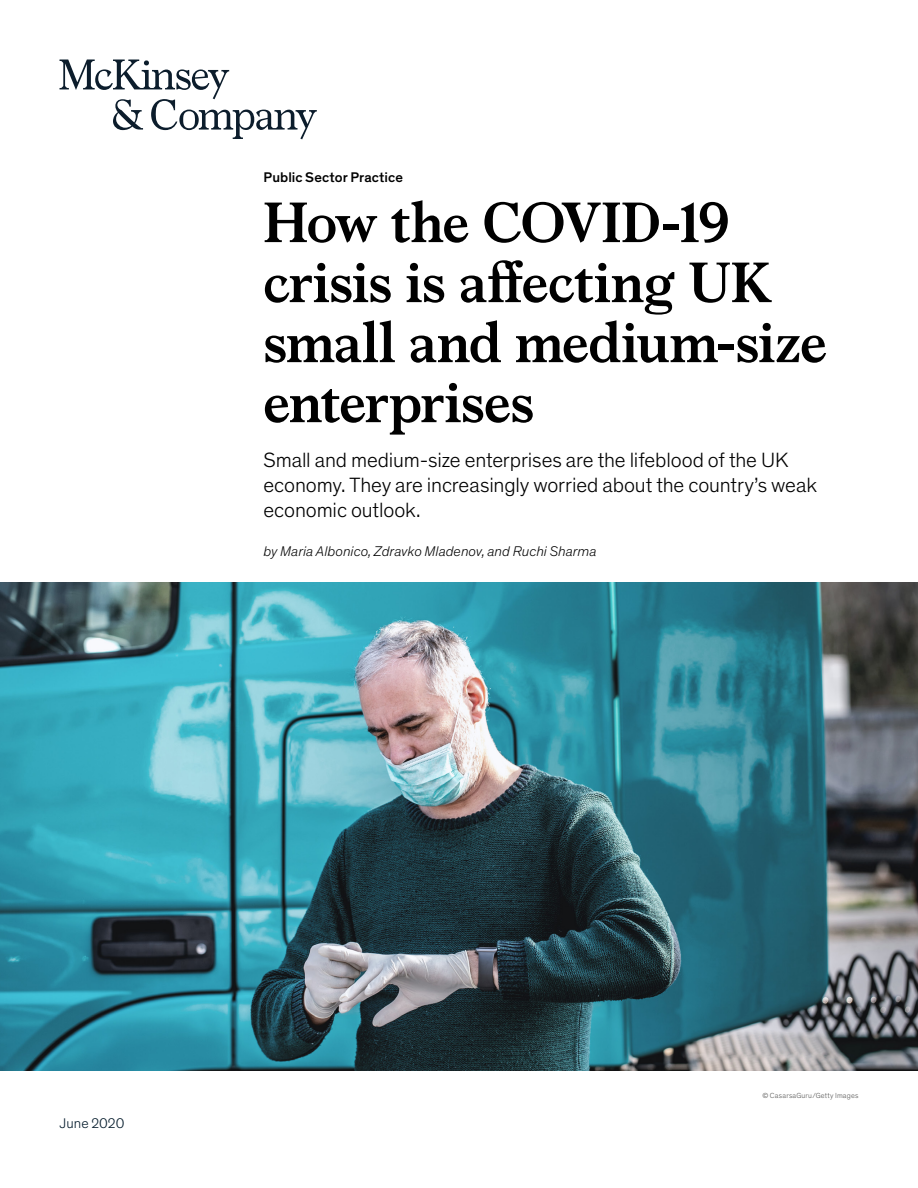
<style>
.page{position:relative;width:918px;height:1188px;background:#fff}
.page>*{position:absolute;margin:0;border:0;box-sizing:border-box;transform-origin:0 0}
.t1{font:700 57px/60px "Bower";letter-spacing:-.005em;color:#000}
.t2{font:300 21px/25.5px "Mc Kinsey Sans";letter-spacing:-.005em;color:#000}
.t3{font:italic 300 14.25px "Mc Kinsey Sans";letter-spacing:.005em;color:#000}
.t4{font:500 14.25px "Mc Kinsey Sans";letter-spacing:.005em;color:#000}
.t5{font:300 14.25px "Mc Kinsey Sans";letter-spacing:.005em;color:#051c2c}
.t6{font:300 7.5px "Mc Kinsey Sans";letter-spacing:.03em;color:#575756}
</style>
<div class="page">
<img style="left:0;top:582px;width:918px;height:488px">
<svg style="left:60px;top:60px;width:257px;height:79px"></svg>
<p class="t4" style="left:264px;top:167px;width:141px">Public Sector Practice</p>
<h1 class="t1" style="left:264px;top:188px;width:565px">How the COVID-19 crisis is affecting UK small and medium-size enterprises</h1>
<p class="t2" style="left:264px;top:446px;width:555px">Small and medium-size enterprises are the lifeblood of the UK economy. They are increasingly worried about the country’s weak economic outlook.</p>
<p class="t3" style="left:264px;top:541px;width:335px">by Maria Albonico, Zdravko Mladenov, and Ruchi Sharma</p>
<p class="t5" style="left:60px;top:1113px;width:66px">June 2020</p>
<p class="t6" style="left:763px;top:1090px;width:97px">© CasarsaGuru/Getty Images</p>
</div>
